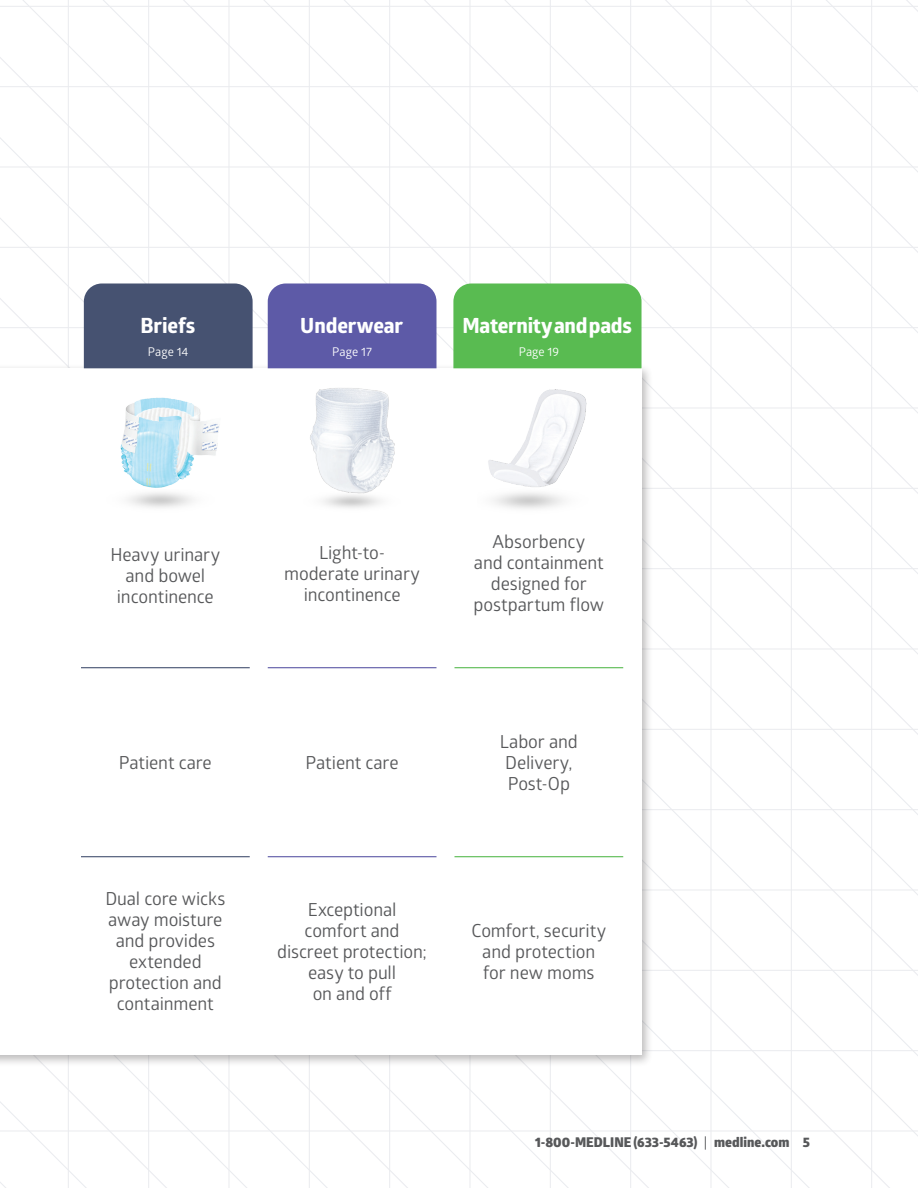
<style>
.page{position:relative;width:918px;height:1188px;background:#fff}
.page>*{position:absolute;margin:0;border:0;box-sizing:border-box;transform-origin:0 0}
.MEDLINE_-_Body_-_bul{font:800 21px "Glober";letter-spacing:-.005em;color:#fff}
.MEDLINE_-_Body_-_bul-2{font:18px/21px "Glober";letter-spacing:-.01em;color:#57585a;text-align:center}
.t1{font:800 13.5px "Glober";letter-spacing:.005em;color:#57585a}
.MEDLINE_-_Body_-_bul-3{font:12px "Glober";letter-spacing:.005em;color:#fff}
.s1{font-weight:400}
</style>
<div class="page">
<div style="left:0;top:364px;width:653px;height:703px;background:#231f20;opacity:.3"></div>
<div style="left:0;top:368px;width:642px;height:687px;background:#fff"></div>
<hr style="left:268px;top:667px;width:169px;height:1px;background:#5d5aa7">
<hr style="left:81px;top:667px;width:169px;height:1px;background:#465271">
<hr style="left:454px;top:667px;width:169px;height:1px;background:#59bb51">
<hr style="left:268px;top:856px;width:169px;height:1px;background:#5d5aa7">
<hr style="left:454px;top:856px;width:169px;height:1px;background:#59bb51">
<hr style="left:81px;top:856px;width:169px;height:1px;background:#465271">
<img style="left:120px;top:397px;width:99px;height:99px">
<div style="left:84px;top:284px;width:169px;height:84px;background:#465271"></div>
<div style="left:268px;top:284px;width:169px;height:84px;background:#5d5aa7"></div>
<div style="left:453px;top:284px;width:189px;height:84px;background:#59bb51"></div>
<img style="left:310px;top:388px;width:85px;height:120px">
<img style="left:488px;top:389px;width:99px;height:120px">
<p class="MEDLINE_-_Body_-_bul" style="left:140px;top:311px;width:56px">Briefs</p>
<p class="MEDLINE_-_Body_-_bul" style="left:300px;top:311px;width:104px">Underwear</p>
<p class="MEDLINE_-_Body_-_bul" style="left:462px;top:311px;width:171px">Maternity and pads</p>
<p class="MEDLINE_-_Body_-_bul-3" style="left:148px;top:343px;width:42px">Page 14</p>
<p class="MEDLINE_-_Body_-_bul-3" style="left:332px;top:343px;width:41px">Page 17</p>
<p class="MEDLINE_-_Body_-_bul-3" style="left:519px;top:343px;width:42px">Page 19</p>
<p class="MEDLINE_-_Body_-_bul-2" style="left:110px;top:543px;width:111px">Heavy urinary</p>
<p class="MEDLINE_-_Body_-_bul-2" style="left:125px;top:564px;width:81px">and bowel</p>
<p class="MEDLINE_-_Body_-_bul-2" style="left:117px;top:585px;width:98px">incontinence</p>
<p class="MEDLINE_-_Body_-_bul-2" style="left:119px;top:751px;width:94px">Patient care</p>
<p class="MEDLINE_-_Body_-_bul-2" style="left:105px;top:887px;width:121px">Dual core wicks</p>
<p class="MEDLINE_-_Body_-_bul-2" style="left:108px;top:908px;width:116px">away moisture</p>
<p class="MEDLINE_-_Body_-_bul-2" style="left:116px;top:929px;width:101px">and provides</p>
<p class="MEDLINE_-_Body_-_bul-2" style="left:129px;top:950px;width:74px">extended</p>
<p class="MEDLINE_-_Body_-_bul-2" style="left:109px;top:971px;width:115px">protection and</p>
<p class="MEDLINE_-_Body_-_bul-2" style="left:117px;top:992px;width:98px">containment</p>
<p class="MEDLINE_-_Body_-_bul-2" style="left:319px;top:541px;width:68px">Light-to-</p>
<p class="MEDLINE_-_Body_-_bul-2" style="left:284px;top:562px;width:137px">moderate urinary</p>
<p class="MEDLINE_-_Body_-_bul-2" style="left:304px;top:583px;width:98px">incontinence</p>
<p class="MEDLINE_-_Body_-_bul-2" style="left:493px;top:530px;width:94px">Absorbency</p>
<p class="MEDLINE_-_Body_-_bul-2" style="left:474px;top:551px;width:131px">and containment</p>
<p class="MEDLINE_-_Body_-_bul-2" style="left:491px;top:572px;width:97px">designed for</p>
<p class="MEDLINE_-_Body_-_bul-2" style="left:474px;top:593px;width:132px">postpartum flow</p>
<p class="MEDLINE_-_Body_-_bul-2" style="left:306px;top:751px;width:94px">Patient care</p>
<p class="MEDLINE_-_Body_-_bul-2" style="left:305px;top:898px;width:96px;text-align:left">Exceptional comfort and</p>
<p class="MEDLINE_-_Body_-_bul-2" style="left:277px;top:940px;width:151px">discreet protection; easy to pull<br>on and off</p>
<p class="MEDLINE_-_Body_-_bul-2" style="left:500px;top:730px;width:80px">Labor and<br>Delivery,<br>Post-Op</p>
<p class="MEDLINE_-_Body_-_bul-2" style="left:472px;top:919px;width:136px">Comfort, security and protection</p>
<p class="MEDLINE_-_Body_-_bul-2" style="left:483px;top:961px;width:113px">for new moms</p>
<p class="t1" style="left:535px;top:1132px;width:276px">1-800-MEDLINE (633-5463) <span class="s1">|</span> medline.com 5</p>
</div>
